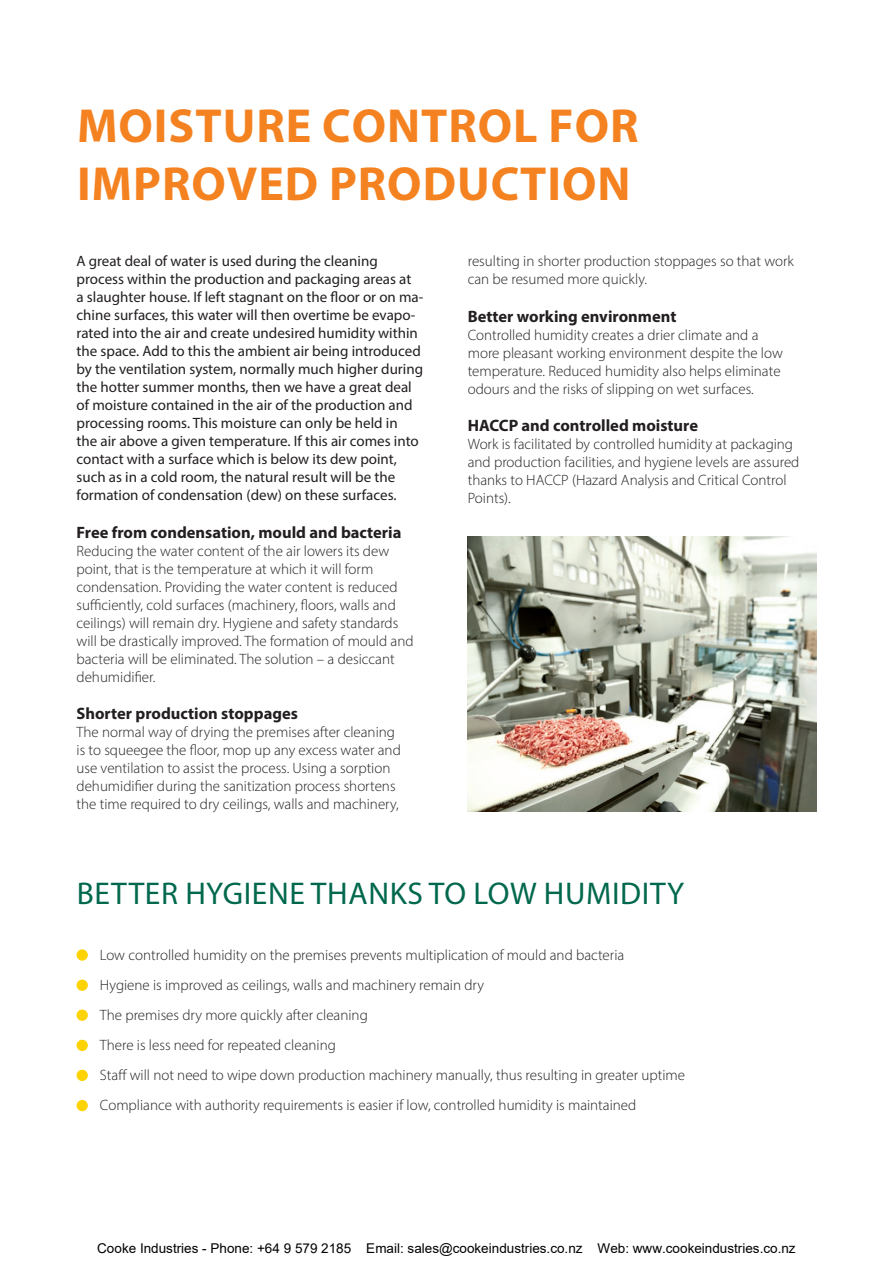
<style>
.page{position:relative;width:893px;height:1263px;background:#fff}
.page>*{position:absolute;margin:0;border:0;box-sizing:border-box;transform-origin:0 0}
.t1{font:700 48px "Myriad Pro";letter-spacing:.02em;color:#f58220}
.Subheading{font:31.5px "Myriad Pro";letter-spacing:.02em;color:#00684d}
.Body_header_11_13{font:700 16.5px "Myriad Pro";color:#231f20}
.Body_text_10_13{font:300 15px/18px "Myriad Pro";color:#231f20}
.Preamble{font:15px/18px "Myriad Pro";color:#231f20}
.Bullets{font:300 15px "Myriad Pro";color:#231f20}
.t2{font:13.5px "Arial";color:#000}
</style>
<div class="page">
<img style="left:468px;top:537px;width:348px;height:274px">
<div style="left:77px;top:949px;width:11px;height:12px;background:#fed304;border-radius:50%"></div>
<div style="left:77px;top:979px;width:11px;height:12px;background:#fed304;border-radius:50%"></div>
<div style="left:77px;top:1009px;width:11px;height:12px;background:#fed304;border-radius:50%"></div>
<div style="left:77px;top:1040px;width:11px;height:11px;background:#fed304;border-radius:50%"></div>
<div style="left:77px;top:1070px;width:11px;height:11px;background:#fed304;border-radius:50%"></div>
<div style="left:77px;top:1100px;width:11px;height:11px;background:#fed304;border-radius:50%"></div>
<p class="t1" style="left:77px;top:95px;width:563px">MOISTURE CONTROL FOR</p>
<p class="t1" style="left:77px;top:152px;width:555px">IMPROVED PRODUCTION</p>
<p class="Preamble" style="left:77px;top:252px;width:348px">A great deal of water is used during the cleaning process within the production and packaging areas at<br>a slaughter house. If left stagnant on the floor or on ma&shy;chine surfaces, this water will then overtime be evapo&shy;rated into the air and create undesired humidity within the space. Add to this the ambient air being introduced by the ventilation system, normally much higher during the hotter summer months, then we have a great deal of moisture contained in the air of the production and processing rooms. This moisture can only be held in<br>the air above a given temperature. If this air comes into contact with a surface which is below its dew point, such as in a cold room, the natural result will be the formation of condensation (dew) on these surfaces.</p>
<p class="Body_header_11_13" style="left:77px;top:522px;width:326px">Free from condensation, mould and bacteria</p>
<p class="Body_text_10_13" style="left:77px;top:542px;width:338px">Reducing the water content of the air lowers its dew point, that is the temperature at which it will form condensation. Providing the water content is reduced sufficiently, cold surfaces (machinery, floors, walls and ceilings) will remain dry. Hygiene and safety standards will be drastically improved. The formation of mould and bacteria will be eliminated. The solution – a desiccant dehumidifier.</p>
<p class="Body_header_11_13" style="left:77px;top:703px;width:223px">Shorter production stoppages</p>
<p class="Body_text_10_13" style="left:77px;top:723px;width:326px">The normal way of drying the premises after cleaning is to squeegee the floor, mop up any excess water and use ventilation to assist the process. Using a sorption dehumidifier during the sanitization process shortens the time required to dry ceilings, walls and machinery,</p>
<p class="Body_text_10_13" style="left:468px;top:252px;width:328px">resulting in shorter production stoppages so that work can be resumed more quickly.</p>
<p class="Body_header_11_13" style="left:468px;top:306px;width:210px">Better working environment</p>
<p class="Body_text_10_13" style="left:468px;top:326px;width:317px">Controlled humidity creates a drier climate and a more pleasant working environment despite the low temperature. Reduced humidity also helps eliminate odours and the risks of slipping on wet surfaces.</p>
<p class="Body_header_11_13" style="left:468px;top:415px;width:232px">HACCP and controlled moisture</p>
<p class="Body_text_10_13" style="left:468px;top:435px;width:333px">Work is facilitated by controlled humidity at packaging and production facilities, and hygiene levels are assured thanks to HACCP (Hazard Analysis and Critical Control Points).</p>
<p class="Subheading" style="left:77px;top:874px;width:609px">BETTER HYGIENE THANKS TO LOW HUMIDITY</p>
<p class="Bullets" style="left:100px;top:946px;width:526px">Low controlled humidity on the premises prevents multiplication of mould and bacteria</p>
<p class="Bullets" style="left:100px;top:976px;width:386px">Hygiene is improved as ceilings, walls and machinery remain dry</p>
<p class="Bullets" style="left:100px;top:1006px;width:269px">The premises dry more quickly after cleaning</p>
<p class="Bullets" style="left:100px;top:1036px;width:237px">There is less need for repeated cleaning</p>
<p class="Bullets" style="left:100px;top:1066px;width:587px">Staff will not need to wipe down production machinery manually, thus resulting in greater uptime</p>
<p class="Bullets" style="left:100px;top:1096px;width:538px">Compliance with authority requirements is easier if low, controlled humidity is maintained</p>
<p class="t2" style="left:97px;top:1239px;width:700px">Cooke Industries - Phone: +64 9 579 2185 Email: sales@cookeindustries.co.nz Web: www.cookeindustries.co.nz</p>
</div>
